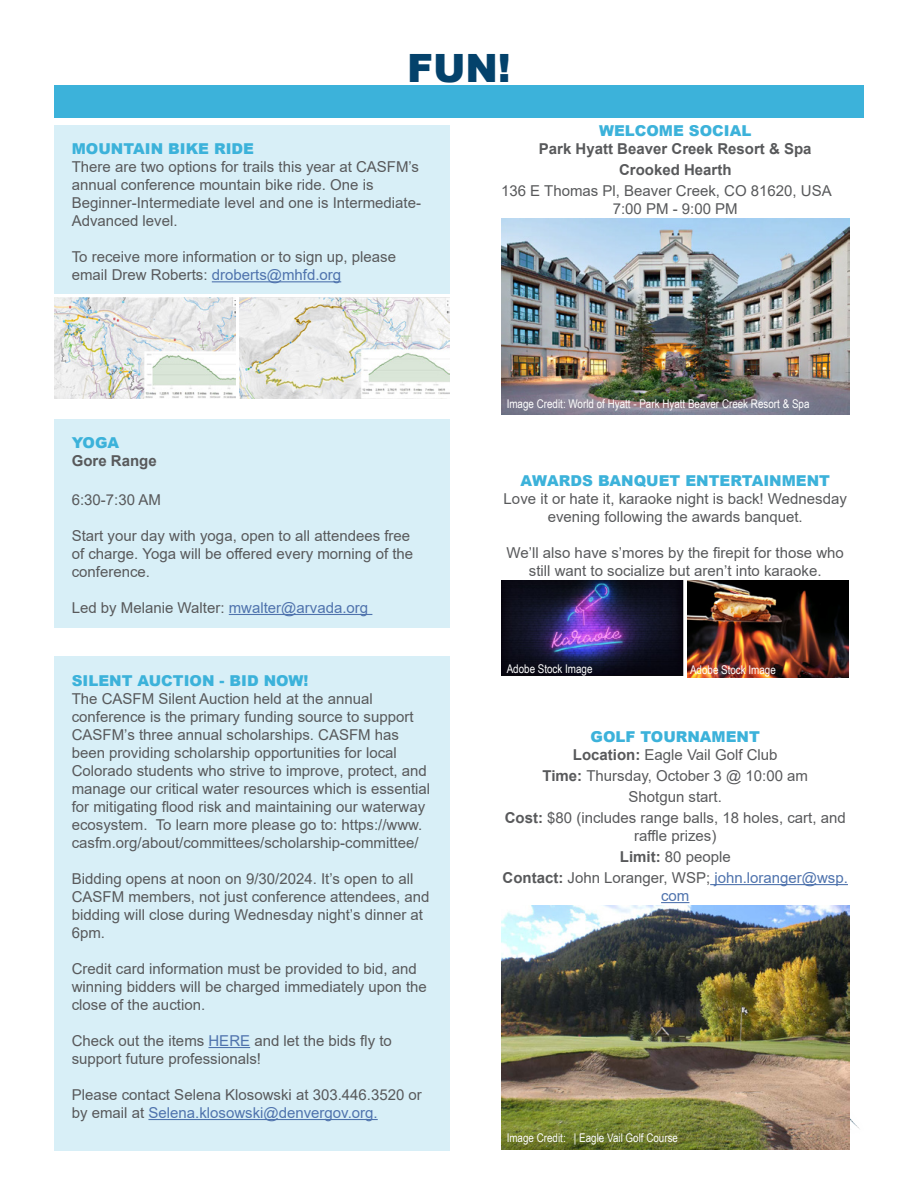
<style>
.page{position:relative;width:918px;height:1188px;background:#fff}
.page>*{position:absolute;margin:0;border:0;box-sizing:border-box;transform-origin:0 0}
.t1{font:900 39px "Arial";color:#04426b}
.t2{font:15px/18px "Arial";color:#58595b}
.t3{font:900 15px "Arial";color:#3cb2da}
.t4{font:700 15px/21px "Arial";color:#58595b;text-align:center}
.t5{font:15px "Arial";color:#4f73ad}
.t6{font:12px "Arial Narrow";color:#fff}
.s1{color:#4f73ad}
.s2{font-weight:900;color:#3cb2da}
.s3{font-weight:700}
</style>
<div class="page">
<img style="left:849px;top:1065px;width:11px;height:69px">
<img style="left:501px;top:219px;width:348px;height:196px">
<div style="left:54px;top:419px;width:396px;height:209px;background:#d8eff7"></div>
<div style="left:54px;top:125px;width:396px;height:168px;background:#d8eff7"></div>
<hr style="left:229px;top:614px;width:143px;height:1px;background:#4f73ad">
<hr style="left:212px;top:281px;width:129px;height:1px;background:#4f73ad">
<hr style="left:710px;top:884px;width:138px;height:1px;background:#4f73ad">
<svg style="left:661px;top:902px;width:28px;height:1px"></svg>
<div style="left:54px;top:85px;width:810px;height:33px;background:#3cb2da"></div>
<img style="left:501px;top:581px;width:182px;height:95px">
<img style="left:687px;top:580px;width:161px;height:97px">
<img style="left:501px;top:905px;width:348px;height:245px">
<div style="left:54px;top:656px;width:396px;height:495px;background:#d8eff7"></div>
<hr style="left:209px;top:1047px;width:41px;height:1px;background:#4f73ad">
<hr style="left:148px;top:1119px;width:230px;height:1px;background:#4f73ad">
<img style="left:54px;top:297px;width:182px;height:101px">
<img style="left:239px;top:297px;width:211px;height:101px">
<h1 class="t1" style="left:407px;top:40px;width:105px">FUN!</h1>
<p class="t3" style="left:72px;top:138px;width:184px">MOUNTAIN BIKE RIDE</p>
<p class="t2" style="left:72px;top:158px;width:351px">There are two options for trails this year at CASFM’s annual conference mountain bike ride. One is Beginner-Intermediate level and one is Intermediate-Advanced level.</p>
<p class="t2" style="left:72px;top:248px;width:326px">To receive more information or to sign up, please email Drew Roberts: <span class="s1">droberts@mhfd.org</span></p>
<p class="t3" style="left:72px;top:432px;width:49px">YOGA</p>
<p class="t4" style="left:72px;top:450px;width:87px">Gore Range</p>
<p class="t2" style="left:72px;top:491px;width:91px">6:30-7:30 AM</p>
<p class="t2" style="left:72px;top:527px;width:343px">Start your day with yoga, open to all attendees free of charge. Yoga will be offered every morning of the conference.</p>
<p class="t2" style="left:72px;top:599px;width:298px">Led by Melanie Walter: <span class="s1">mwalter@arvada.org</span></p>
<p class="t3" style="left:72px;top:670px;width:238px">SILENT AUCTION - BID NOW!</p>
<p class="t2" style="left:72px;top:690px;width:360px">The CASFM Silent Auction held at the annual conference is the primary funding source to support CASFM’s three annual scholarships. CASFM has been providing scholarship opportunities for local Colorado students who strive to improve, protect, and manage our critical water resources which is essential for mitigating flood risk and maintaining our waterway ecosystem. To learn more please go to: https://www. casfm.org/about/committees/scholarship-committee/</p>
<p class="t2" style="left:72px;top:870px;width:359px">Bidding opens at noon on 9/30/2024. It’s open to all CASFM members, not just conference attendees, and bidding will close during Wednesday night’s dinner at 6pm.</p>
<p class="t2" style="left:72px;top:960px;width:357px">Credit card information must be provided to bid, and winning bidders will be charged immediately upon the close of the auction.</p>
<p class="t2" style="left:72px;top:1032px;width:322px">Check out the items <span class="s1">HERE</span> and let the bids fly to support future professionals!</p>
<p class="t2" style="left:72px;top:1086px;width:352px">Please contact Selena Klosowski at 303.446.3520 or by email at <span class="s1">Selena.klosowski@denvergov.org.</span></p>
<p class="t3" style="left:599px;top:119px;width:154px">WELCOME SOCIAL</p>
<p class="t4" style="left:539px;top:138px;width:274px">Park Hyatt Beaver Creek Resort &amp; Spa<br>Crooked Hearth</p>
<p class="t2" style="left:613px;top:181px;width:221px;text-indent:-112px">136 E Thomas Pl, Beaver Creek, CO 81620, USA<br>7:00 PM - 9:00 PM</p>
<p class="t6" style="left:507px;top:395px;width:304px">Image Credit: World of Hyatt - Park Hyatt Beaver Creek Resort &amp; Spa</p>
<p class="t3" style="left:521px;top:470px;width:311px">AWARDS BANQUET ENTERTAINMENT</p>
<p class="t2" style="left:504px;top:490px;width:345px;text-align:center">Love it or hate it, karaoke night is back! Wednesday evening following the awards banquet.</p>
<p class="t2" style="left:507px;top:544px;width:339px;text-align:center">We’ll also have s’mores by the firepit for those who still want to socialize but aren’t into karaoke.</p>
<p class="t6" style="left:507px;top:660px;width:87px">Adobe Stock Image</p>
<p class="t6" style="left:690px;top:661px;width:87px">Adobe Stock Image</p>
<p class="t2" style="left:573px;top:728px;width:206px;text-align:center"><span class="s2">GOLF TOURNAMENT<br></span><span class="s3">Location:</span> Eagle Vail Golf Club</p>
<p class="t2" style="left:505px;top:765px;width:342px;line-height:21px;text-align:center"><span class="s3">Time:</span> Thursday, October 3 @ 10:00 am<br>Shotgun start.<br><span class="s3">Cost:</span> $80 (includes range balls, 18 holes, cart, and</p>
<p class="t2" style="left:503px;top:825px;width:347px;line-height:21px;text-align:center">raffle prizes)<br><span class="s3">Limit:</span> 80 people<br><span class="s3">Contact:</span> John Loranger, WSP; <span class="s1">john.loranger@wsp.</span></p>
<p class="t5" style="left:661px;top:885px;width:30px">com</p>
<p class="t6" style="left:507px;top:1128px;width:173px">Image Credit: | Eagle Vail Golf Course</p>
</div>
